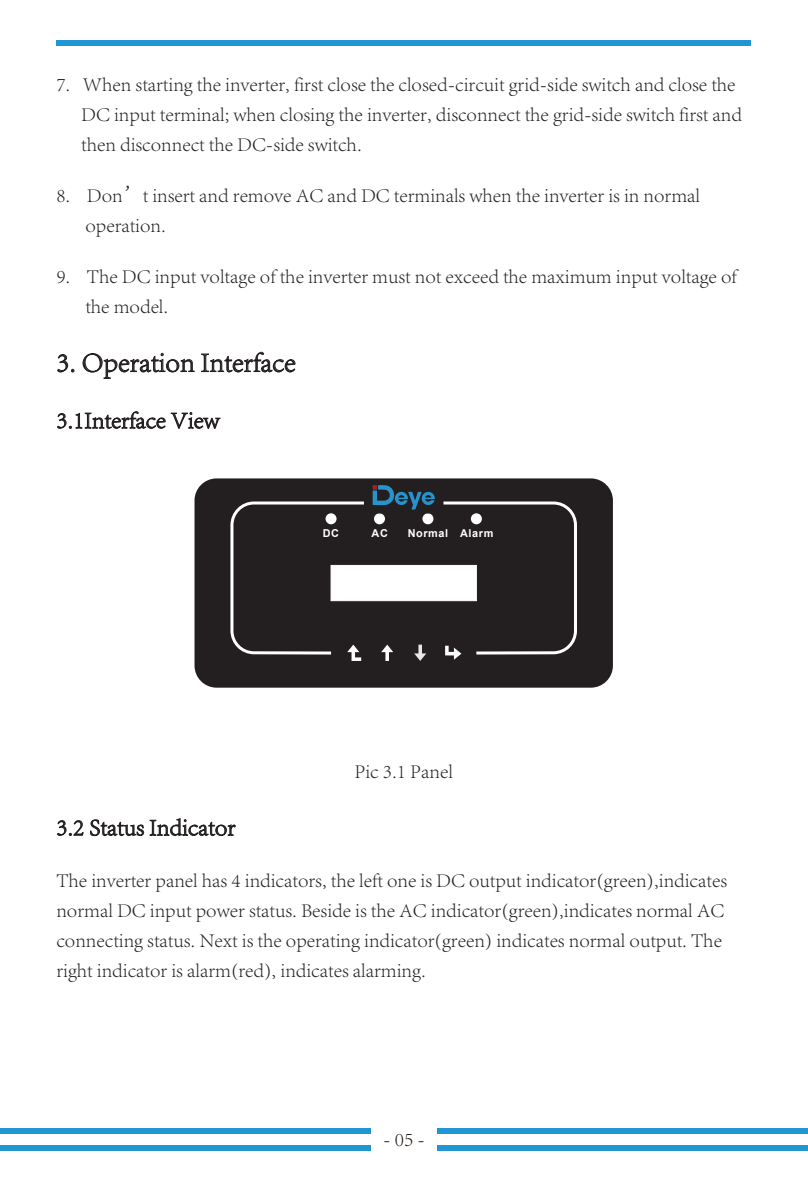
<style>
.page{position:relative;width:808px;height:1191px;background:#fff}
.page>*{position:absolute;margin:0;border:0;box-sizing:border-box;transform-origin:0 0}
.t1{font:300 28px "Adobe Song Std";color:#231f20}
.t2{font:300 24px "Adobe Song Std";color:#231f20}
.t3{font:300 20px/30px "Adobe Song Std";color:#231f20}
.t4{font:300 20px "Adobe Song Std";color:#211814}
.t5{font:700 10.8px "Arial";letter-spacing:.055em;color:#fff}
</style>
<div class="page">
<svg style="left:57px;top:820px;width:27px;height:16px"></svg>
<svg style="left:90px;top:819px;width:54px;height:17px"></svg>
<svg style="left:150px;top:818px;width:86px;height:18px"></svg>
<svg style="left:57px;top:354px;width:17px;height:18px"></svg>
<svg style="left:83px;top:353px;width:112px;height:26px"></svg>
<svg style="left:201px;top:352px;width:95px;height:21px"></svg>
<svg style="left:57px;top:411px;width:163px;height:18px"></svg>
<div style="left:194px;top:478px;width:419px;height:209px;background:#231f20;border-radius:22px"></div>
<div style="left:374px;top:513px;width:11px;height:11px;background:#fff;border-radius:50%"></div>
<div style="left:325px;top:513px;width:12px;height:11px;background:#fff;border-radius:50%"></div>
<div style="left:471px;top:513px;width:11px;height:11px;background:#fff;border-radius:50%"></div>
<div style="left:422px;top:513px;width:11px;height:11px;background:#fff;border-radius:50%"></div>
<div style="left:331px;top:565px;width:146px;height:36px;background:#fff;border:1px solid #fff"></div>
<svg style="left:349px;top:644px;width:12px;height:17px"></svg>
<svg style="left:383px;top:644px;width:9px;height:17px"></svg>
<svg style="left:414px;top:644px;width:12px;height:17px"></svg>
<svg style="left:445px;top:646px;width:16px;height:13px"></svg>
<div style="left:230px;top:501px;width:347px;height:153px;border:3px solid #fff;border-radius:22px"></div>
<div style="left:364px;top:484px;width:79px;height:29px;background:#231f20"></div>
<svg style="left:373px;top:485px;width:62px;height:24px"></svg>
<div style="left:56px;top:40px;width:695px;height:5px;background:#2097d4"></div>
<div style="left:0;top:1128px;width:808px;height:6px;background:#2097d4"></div>
<div style="left:0;top:1145px;width:808px;height:6px;background:#2097d4"></div>
<div style="left:371px;top:1128px;width:66px;height:23px;background:#fff"></div>
<p class="t3" style="left:81px;top:70px;width:662px;text-indent:-25px">7. When starting the inverter, first close the closed-circuit grid-side switch and close the<br>DC input terminal; when closing the inverter, disconnect the grid-side switch first and then disconnect the DC-side switch.</p>
<p class="t3" style="left:85px;top:181px;width:616px;text-indent:-29px">8. Don’t insert and remove AC and DC terminals when the inverter is in normal operation.</p>
<p class="t3" style="left:85px;top:262px;width:653px;text-indent:-29px">9. The DC input voltage of the inverter must not exceed the maximum input voltage of the model.</p>
<h1 class="t1" style="left:56px;top:346px;width:241px">3. Operation Interface</h1>
<p class="t2" style="left:56px;top:406px;width:164px">3.1Interface View</p>
<p class="t5" style="left:323px;top:526px;width:18px">DC</p>
<p class="t5" style="left:372px;top:526px;width:18px">AC</p>
<p class="t5" style="left:408px;top:525px;width:87px">Normal Alarm</p>
<p class="t2" style="left:56px;top:813px;width:181px">3.2 Status Indicator</p>
<p class="t3" style="left:354px;top:756px;width:100px">Pic 3.1 Panel</p>
<p class="t3" style="left:56px;top:866px;width:672px">The inverter panel has 4 indicators, the left one is DC output indicator(green),indicates normal DC input power status. Beside is the AC indicator(green),indicates normal AC connecting status. Next is the operating indicator(green) indicates normal output. The right indicator is alarm(red), indicates alarming.</p>
<p class="t4" style="left:383px;top:1128px;width:43px">- 05 -</p>
</div>
